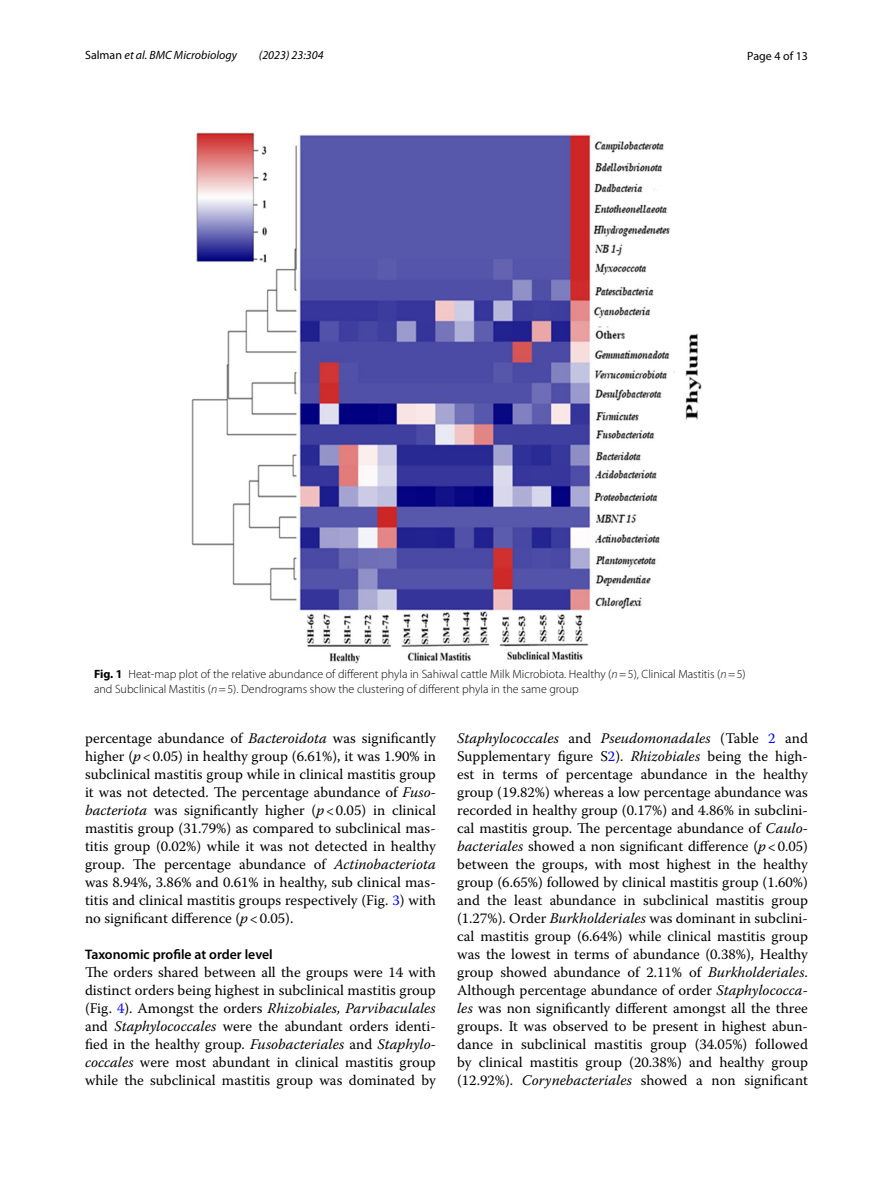
<style>
.page{position:relative;width:893px;height:1187px;background:#fff}
.page>*{position:absolute;margin:0;border:0;box-sizing:border-box;transform-origin:0 0}
.t1{font:14.7px/18px "Warnock Pro";color:#000;text-align:justify}
.t2{font:600 13.8px "Myriad Pro";color:#000}
.t3{font:300 12px/15px "Myriad Pro";color:#000}
.t4{font:italic 12px "Myriad Pro";color:#000}
.t5{font:12px "Myriad Pro";color:#000}
.s1{font-style:normal}
.s2{font-weight:700}
.s3{font-style:italic}
.s4{color:#00f}
</style>
<div class="page">
<img style="left:191px;top:133px;width:511px;height:530px">
<p class="t4" style="left:85px;top:48px;width:154px"><span class="s1">Salman</span> et al. BMC Microbiology</p>
<p class="t4" style="left:259px;top:48px;width:66px">(2023) 23:304</p>
<p class="t5" style="left:747px;top:48px;width:62px">Page 4 of 13</p>
<p class="t3" style="left:94px;top:667px;width:653px"><span class="s2">Fig. 1</span> Heat-map plot of the relative abundance of different phyla in Sahiwal cattle Milk Microbiota. Healthy (<span class="s3">n</span>=5), Clinical Mastitis (<span class="s3">n</span>=5) and Subclinical Mastitis (<span class="s3">n</span>=5). Dendrograms show the clustering of different phyla in the same group</p>
<p class="t1" style="left:85px;top:728px;width:352px">percentage abundance of <span class="s3">Bacteroidota</span> was significantly higher (<span class="s3">p</span>&lt;0.05) in healthy group (6.61%), it was 1.90% in subclinical mastitis group while in clinical mastitis group it was not detected. The percentage abundance of <span class="s3">Fuso&shy;bacteriota</span> was significantly higher (<span class="s3">p</span>&lt;0.05) in clinical mastitis group (31.79%) as compared to subclinical mas&shy;titis group (0.02%) while it was not detected in healthy group. The percentage abundance of <span class="s3">Actinobacteriota </span>was 8.94%, 3.86% and 0.61% in healthy, sub clinical mas&shy;titis and clinical mastitis groups respectively (Fig. <span class="s4">3</span>) with no significant difference (<span class="s3">p</span>&lt;0.05).</p>
<p class="t2" style="left:85px;top:945px;width:189px">Taxonomic profile at order level</p>
<p class="t1" style="left:85px;top:962px;width:352px">The orders shared between all the groups were 14 with distinct orders being highest in subclinical mastitis group (Fig. <span class="s4">4</span>). Amongst the orders <span class="s3">Rhizobiales, Parvibaculales </span>and <span class="s3">Staphylococcales</span> were the abundant orders identi&shy;fied in the healthy group. <span class="s3">Fusobacteriales</span> and <span class="s3">Staphylo&shy;coccales</span> were most abundant in clinical mastitis group while the subclinical mastitis group was dominated by</p>
<p class="t1" style="left:457px;top:728px;width:352px"><span class="s3">Staphylococcales</span> and <span class="s3">Pseudomonadales</span> (Table <span class="s4">2</span> and Supplementary figure S<span class="s4">2</span>). <span class="s3">Rhizobiales</span> being the high&shy;est in terms of percentage abundance in the healthy group (19.82%) whereas a low percentage abundance was recorded in healthy group (0.17%) and 4.86% in subclini&shy;cal mastitis group. The percentage abundance of <span class="s3">Caulo&shy;bacteriales</span> showed a non significant difference (<span class="s3">p</span>&lt;0.05) between the groups, with most highest in the healthy group (6.65%) followed by clinical mastitis group (1.60%) and the least abundance in subclinical mastitis group (1.27%). Order <span class="s3">Burkholderiales</span> was dominant in subclini&shy;cal mastitis group (6.64%) while clinical mastitis group was the lowest in terms of abundance (0.38%), Healthy group showed abundance of 2.11% of <span class="s3">Burkholderiales</span>.<br>Although percentage abundance of order <span class="s3">Staphylococca&shy;les</span> was non significantly different amongst all the three groups. It was observed to be present in highest abun&shy;dance in subclinical mastitis group (34.05%) followed by clinical mastitis group (20.38%) and healthy group (12.92%). <span class="s3">Corynebacteriales</span> showed a non significant</p>
</div>
